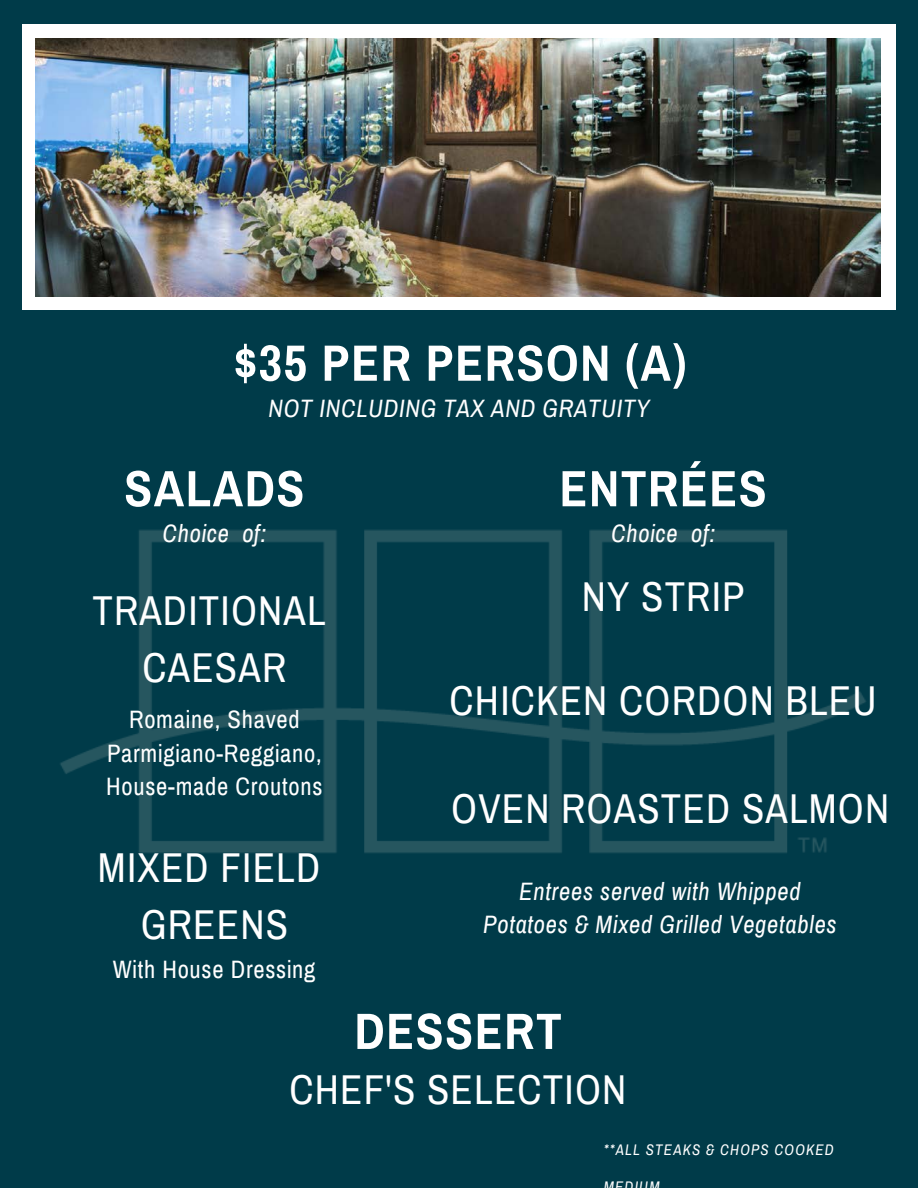
<style>
.page{position:relative;width:918px;height:1188px;background:#003b49}
.page>*{position:absolute;margin:0;border:0;box-sizing:border-box;transform-origin:0 0}
.t1{font:700 51.15px "Archivo Narrow";letter-spacing:.03em;color:#fff}
.t2{font:40.8px/57px "Archivo Narrow";letter-spacing:.03em;color:#fff;text-align:center}
.t3{font:italic 24.6px/33.8px "Archivo Narrow";letter-spacing:.03em;color:#fff;text-align:center}
.t4{font:24.6px/33.8px "Archivo Narrow";letter-spacing:.03em;color:#fff;text-align:center}
.t5{font:italic 15px "Archivo Narrow";letter-spacing:.08em;color:#fff}
</style>
<div class="page">
<div style="left:22px;top:24px;width:873px;height:286px;background:#fff"></div>
<img style="left:35px;top:38px;width:845px;height:258px">
<img style="left:60px;top:530px;width:806px;height:323px">
<h1 class="t1" style="left:234px;top:336px;width:454px">$35 PER PERSON (A)</h1>
<p class="t3" style="left:268px;top:392px;width:383px">NOT INCLUDING TAX AND GRATUITY</p>
<h1 class="t1" style="left:124px;top:461px;width:182px">SALADS</h1>
<p class="t3" style="left:162px;top:517px;width:105px">Choice of:</p>
<h2 class="t2" style="left:92px;top:583px;width:235px">TRADITIONAL<br>CAESAR</h2>
<p class="t4" style="left:106px;top:703px;width:218px">Romaine, Shaved<br>Parmigiano-Reggiano,<br>House-made Croutons</p>
<h2 class="t2" style="left:98px;top:840px;width:224px">MIXED FIELD<br>GREENS</h2>
<p class="t4" style="left:113px;top:953px;width:204px">With House Dressing</p>
<h1 class="t1" style="left:559px;top:461px;width:209px">ENTRÉES</h1>
<p class="t3" style="left:611px;top:517px;width:105px">Choice of:</p>
<h2 class="t2" style="left:582px;top:569px;width:164px">NY STRIP</h2>
<h2 class="t2" style="left:450px;top:673px;width:429px">CHICKEN CORDON BLEU</h2>
<h2 class="t2" style="left:451px;top:781px;width:440px">OVEN ROASTED SALMON</h2>
<p class="t3" style="left:483px;top:875px;width:355px">Entrees served with Whipped<br>Potatoes &amp; Mixed Grilled Vegetables</p>
<h1 class="t1" style="left:354px;top:1004px;width:209px">DESSERT</h1>
<h2 class="t2" style="left:290px;top:1061px;width:338px">CHEF'S SELECTION</h2>
<p class="t5" style="left:604px;top:1142px;width:232px">**ALL STEAKS &amp; CHOPS COOKED</p>
<p class="t5" style="left:604px;top:1179px;width:57px">MEDIUM</p>
</div>
